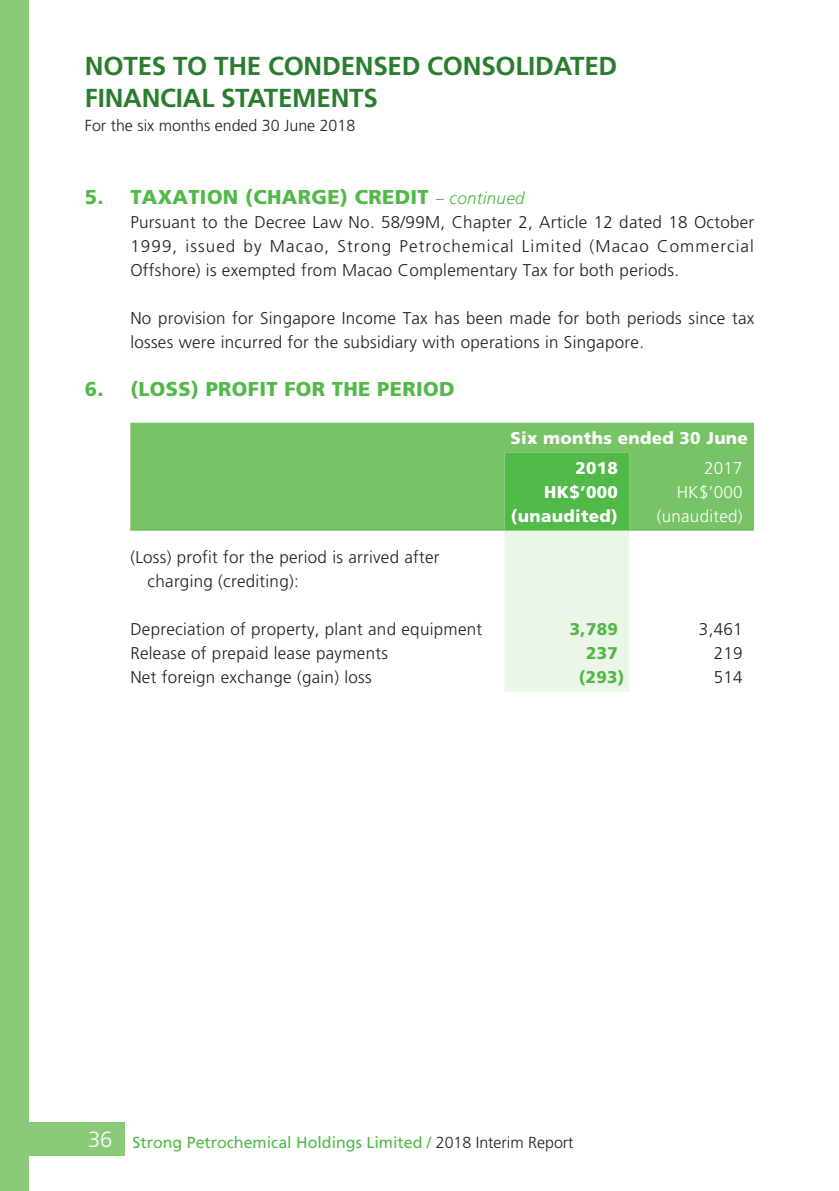
<style>
.page{position:relative;width:839px;height:1191px;background:#fff}
.page>*{position:absolute;margin:0;border:0;box-sizing:border-box;transform-origin:0 0}
.t1{font:700 26px/32px "Frutiger LT Std";letter-spacing:-.01em;color:#297d2d}
._01_H1{font:900 20px "Frutiger LT Std";letter-spacing:.02em;color:#51b948}
._00_txt{font:300 17px/24px "Frutiger LT Std";letter-spacing:.015em;color:#231f20;text-align:justify}
._50_Table_txt{font:300 17px "Frutiger LT Std";letter-spacing:.015em;color:#231f20}
._50_Table_txt-2{font:900 17px "Frutiger LT Std";letter-spacing:.02em;color:#fff}
._50_Table_txt-3{font:300 17px "Frutiger LT Std";letter-spacing:.015em;color:#fff}
._50_Table_txt-4{font:900 17px "Frutiger LT Std";letter-spacing:.02em;color:#51b948}
.t2{font:16px "Frutiger LT Std";color:#51b948}
.t3{font:300 16px "Frutiger LT Std";color:#231f20}
.s1{font-weight:300;font-style:italic;font-size:17px}
.s2{font-weight:300;font-size:22px;color:#fff}
.s3{font-weight:300;color:#231f20}
</style>
<div class="page">
<div style="left:0;top:1122px;width:124px;height:33px;background:#8ac978"></div>
<div style="left:0;top:0;width:28px;height:1190px;background:#8ac978"></div>
<div style="left:130px;top:423px;width:624px;height:106px;background:#78c366"></div>
<svg style="left:505px;top:452px;width:124px;height:239px;background:#b8e1b4"></svg>
<hr style="left:130px;top:529px;width:375px;height:1px;background:#51b948">
<hr style="left:505px;top:529px;width:124px;height:1px;background:#51b948">
<hr style="left:629px;top:529px;width:125px;height:1px;background:#51b948">
<h1 class="t1" style="left:85px;top:50px;width:534px">NOTES TO THE CONDENSED CONSOLIDATED<br>FINANCIAL STATEMENTS</h1>
<p class="t3" style="left:85px;top:116px;width:272px">For the six months ended 30 June 2018</p>
<p class="_01_H1" style="left:85px;top:185px;width:441px">5. TAXATION (CHARGE) CREDIT <span class="s1">– continued</span></p>
<p class="_00_txt" style="left:130px;top:210px;width:625px">Pursuant to the Decree Law No. 58/99M, Chapter 2, Article 12 dated 18 October 1999, issued by Macao, Strong Petrochemical Limited (Macao Commercial Offshore) is exempted from Macao Complementary Tax for both periods.</p>
<p class="_00_txt" style="left:130px;top:306px;width:626px">No provision for Singapore Income Tax has been made for both periods since tax losses were incurred for the subsidiary with operations in Singapore.</p>
<p class="_01_H1" style="left:85px;top:377px;width:371px">6. (LOSS) PROFIT FOR THE PERIOD</p>
<p class="_50_Table_txt-2" style="left:510px;top:427px;width:239px">Six months ended 30 June</p>
<p class="_50_Table_txt-2" style="left:575px;top:457px;width:44px">2018</p>
<p class="_50_Table_txt-3" style="left:704px;top:458px;width:40px">2017</p>
<p class="_50_Table_txt-2" style="left:544px;top:481px;width:75px">HK$’000</p>
<p class="_50_Table_txt-3" style="left:677px;top:482px;width:67px">HK$’000</p>
<p class="_50_Table_txt-2" style="left:511px;top:505px;width:109px">(unaudited)</p>
<p class="_50_Table_txt-3" style="left:657px;top:506px;width:88px">(unaudited)</p>
<p class="_50_Table_txt" style="left:130px;top:547px;width:311px">(Loss) profit for the period is arrived after</p>
<p class="_50_Table_txt" style="left:148px;top:571px;width:153px">charging (crediting):</p>
<p class="_50_Table_txt" style="left:130px;top:619px;width:353px">Depreciation of property, plant and equipment</p>
<p class="_50_Table_txt-4" style="left:570px;top:619px;width:50px">3,789</p>
<p class="_50_Table_txt" style="left:699px;top:619px;width:45px">3,461</p>
<p class="_50_Table_txt" style="left:130px;top:643px;width:259px">Release of prepaid lease payments</p>
<p class="_50_Table_txt-4" style="left:586px;top:643px;width:33px">237</p>
<p class="_50_Table_txt" style="left:714px;top:643px;width:30px">219</p>
<p class="_50_Table_txt" style="left:130px;top:667px;width:243px">Net foreign exchange (gain) loss</p>
<p class="_50_Table_txt-4" style="left:579px;top:667px;width:47px">(293)</p>
<p class="_50_Table_txt" style="left:714px;top:667px;width:30px">514</p>
<p class="t2" style="left:88px;top:1132px;width:487px"><span class="s2">36</span> Strong Petrochemical Holdings Limited / <span class="s3">2018 Interim Report</span></p>
</div>
